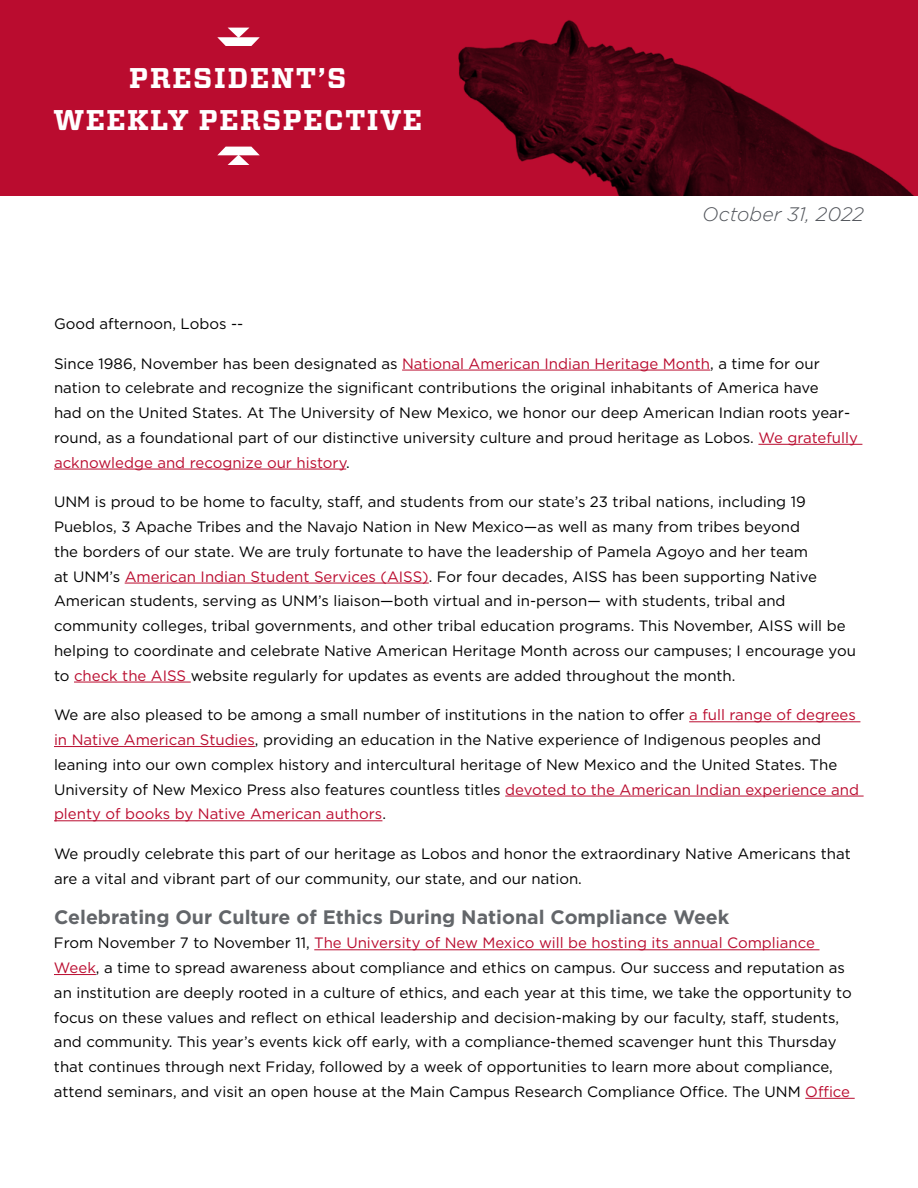
<style>
.page{position:relative;width:918px;height:1188px;background:#fff}
.page>*{position:absolute;margin:0;border:0;box-sizing:border-box;transform-origin:0 0}
.t1{font:700 28.5px/42px "Vitesse";letter-spacing:.05em;color:#fff;text-align:center}
.Normal__Web{font:700 19.5px "Gotham";color:#63666a}
.Date{font:italic 300 19.5px "Gotham";color:#52555b}
.Normal__Web-2{font:15px/24.8px "Gotham";color:#000}
.s1{color:#ba0c2f}
</style>
<div class="page">
<hr style="left:402px;top:370px;width:308px;height:1px;background:#ba0c2f">
<hr style="left:758px;top:444px;width:104px;height:1px;background:#ba0c2f">
<hr style="left:54px;top:469px;width:292px;height:1px;background:#ba0c2f">
<hr style="left:125px;top:583px;width:304px;height:1px;background:#ba0c2f">
<hr style="left:74px;top:682px;width:117px;height:1px;background:#ba0c2f">
<hr style="left:689px;top:721px;width:171px;height:1px;background:#ba0c2f">
<hr style="left:54px;top:746px;width:201px;height:1px;background:#ba0c2f">
<hr style="left:505px;top:796px;width:359px;height:1px;background:#ba0c2f">
<hr style="left:54px;top:820px;width:328px;height:1px;background:#ba0c2f">
<hr style="left:314px;top:949px;width:505px;height:1px;background:#ba0c2f">
<hr style="left:54px;top:974px;width:42px;height:1px;background:#ba0c2f">
<hr style="left:805px;top:1098px;width:50px;height:1px;background:#ba0c2f">
<div style="left:0;top:0;width:918px;height:196px;background:#ba0c2f"></div>
<img style="left:458px;top:20px;width:456px;height:176px">
<svg style="left:217px;top:28px;width:43px;height:18px"></svg>
<svg style="left:217px;top:147px;width:43px;height:18px"></svg>
<p class="t1" style="left:53px;top:58px;width:370px">PRESIDENT’S<br>WEEKLY PERSPECTIVE</p>
<h2 class="Date" style="left:702px;top:202px;width:163px">October 31, 2022</h2>
<p class="Normal__Web-2" style="left:54px;top:311px;width:191px">Good afternoon, Lobos --</p>
<p class="Normal__Web-2" style="left:54px;top:351px;width:805px">Since 1986, November has been designated as <span class="s1">National American Indian Heritage Month</span>, a time for our nation to celebrate and recognize the significant contributions the original inhabitants of America have<br>had on the United States. At The University of New Mexico, we honor our deep American Indian roots year&shy;round, as a foundational part of our distinctive university culture and proud heritage as Lobos. <span class="s1">We gratefully acknowledge and recognize our history</span>.</p>
<p class="Normal__Web-2" style="left:54px;top:489px;width:803px">UNM is proud to be home to faculty, staff, and students from our state’s 23 tribal nations, including 19<br>Pueblos, 3 Apache Tribes and the Navajo Nation in New Mexico—as well as many from tribes beyond<br>the borders of our state. We are truly fortunate to have the leadership of Pamela Agoyo and her team<br>at UNM’s <span class="s1">American Indian Student Services (AISS)</span>. For four decades, AISS has been supporting Native American students, serving as UNM’s liaison—both virtual and in-person— with students, tribal and community colleges, tribal governments, and other tribal education programs. This November, AISS will be helping to coordinate and celebrate Native American Heritage Month across our campuses; I encourage you to <span class="s1">check the AISS</span> website regularly for updates as events are added throughout the month.</p>
<p class="Normal__Web-2" style="left:54px;top:702px;width:807px">We are also pleased to be among a small number of institutions in the nation to offer <span class="s1">a full range of degrees in Native American Studies</span>, providing an education in the Native experience of Indigenous peoples and leaning into our own complex history and intercultural heritage of New Mexico and the United States. The University of New Mexico Press also features countless titles <span class="s1">devoted to the American Indian experience and plenty of books by Native American authors</span>.</p>
<p class="Normal__Web-2" style="left:54px;top:841px;width:798px">We proudly celebrate this part of our heritage as Lobos and honor the extraordinary Native Americans that are a vital and vibrant part of our community, our state, and our nation.</p>
<p class="Normal__Web" style="left:54px;top:904px;width:677px">Celebrating Our Culture of Ethics During National Compliance Week</p>
<p class="Normal__Web-2" style="left:54px;top:930px;width:799px">From November 7 to November 11, <span class="s1">The University of New Mexico will be hosting its annual Compliance Week</span>, a time to spread awareness about compliance and ethics on campus. Our success and reputation as an institution are deeply rooted in a culture of ethics, and each year at this time, we take the opportunity to focus on these values and reflect on ethical leadership and decision-making by our faculty, staff, students, and community. This year’s events kick off early, with a compliance-themed scavenger hunt this Thursday that continues through next Friday, followed by a week of opportunities to learn more about compliance, attend seminars, and visit an open house at the Main Campus Research Compliance Office. The UNM <span class="s1">Office</span></p>
</div>
